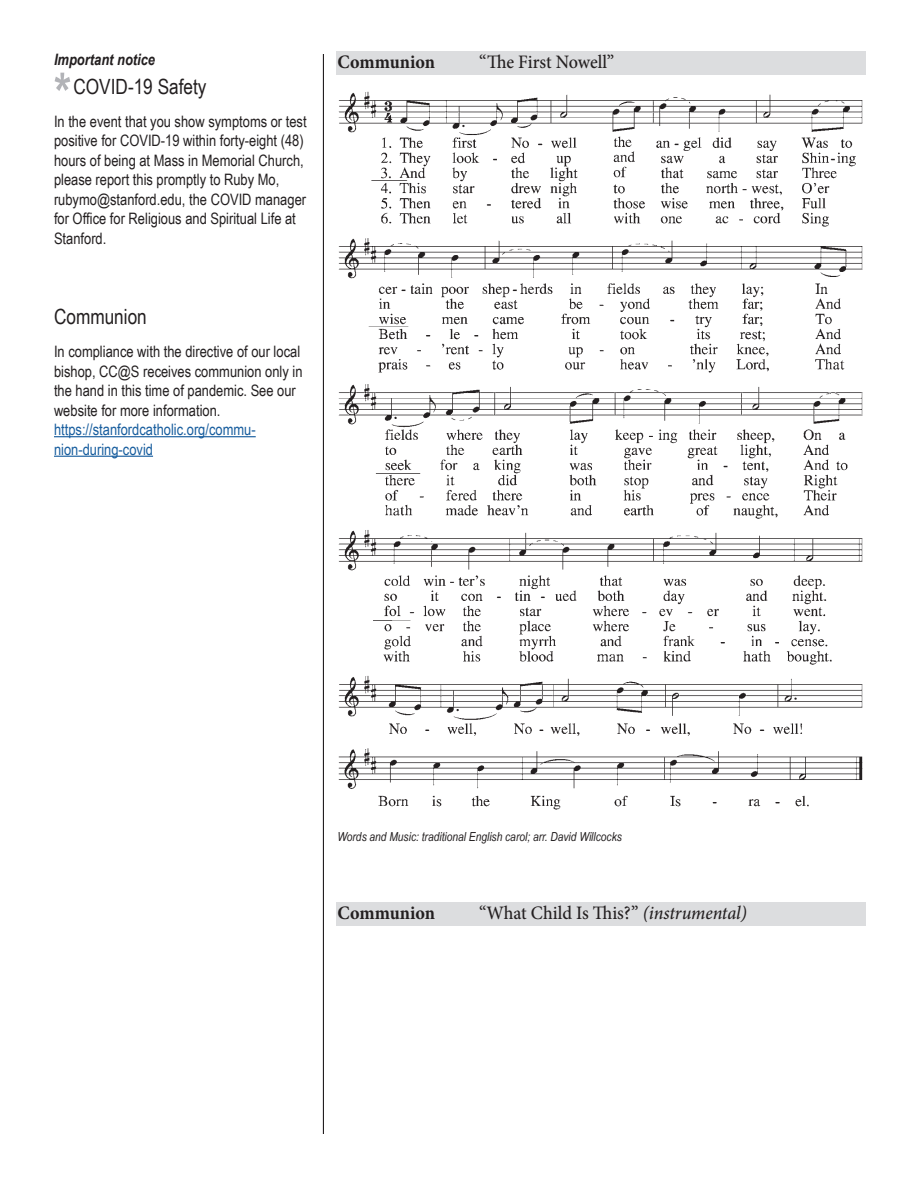
<style>
.page{position:relative;width:918px;height:1188px;background:#fff}
.page>*{position:absolute;margin:0;border:0;box-sizing:border-box;transform-origin:0 0}
.t1{font:700 54px "Arial Narrow";color:#b2b3b7}
.announcement_label{font:21px "Arial Narrow";color:#231f20}
.Music_Label{font:500 19.05px "Minion Pro";letter-spacing:-.005em;color:#231f20;scale:.95 1}
.Music_Label-2{font:700 19.05px "Minion Pro";color:#231f20;scale:.95 1}
.announcement_text{font:15.75px/19.5px "Arial Narrow";color:#231f20}
.announcement_highlig{font:italic 700 15.75px "Arial Narrow";color:#231f20}
.music_credit{font:italic 12.45px "Arial Narrow";color:#231f20}
.s1{color:#175d9e}
.s2{font-style:italic}
</style>
<div class="page">
<hr style="left:323px;top:54px;width:1px;height:1080px;background:#231f20">
<div style="left:336px;top:902px;width:530px;height:24px;background:#dcdddf"></div>
<hr style="left:54px;top:436px;width:202px;height:1px;background:#175d9e">
<hr style="left:54px;top:456px;width:99px;height:1px;background:#175d9e">
<div style="left:336px;top:51px;width:530px;height:24px;background:#dcdddf"></div>
<img style="left:338px;top:91px;width:525px;height:719px">
<p class="announcement_highlig" style="left:54px;top:48px;width:103px">Important notice</p>
<p class="t1" style="left:54px;top:52px;width:19px">*</p>
<p class="announcement_label" style="left:73px;top:71px;width:135px">COVID-19 Safety</p>
<p class="announcement_text" style="left:54px;top:111px;width:254px">In the event that you show symptoms or test positive for COVID-19 within forty-eight (48) hours of being at Mass in Memorial Church, please report this promptly to Ruby Mo, rubymo@stanford.edu, the COVID manager for Office for Religious and Spiritual Life at Stanford.</p>
<p class="announcement_label" style="left:54px;top:301px;width:94px">Communion</p>
<p class="announcement_text" style="left:54px;top:341px;width:250px">In compliance with the directive of our local bishop, CC@S receives communion only in the hand in this time of pandemic. See our website for more information. <span class="s1">https://stanfordcatholic.org/commu&shy;nion-during-covid</span></p>
<p class="Music_Label-2" style="left:338px;top:48px;width:104px">Communion</p>
<p class="Music_Label" style="left:479px;top:49px;width:144px">“The First Nowell”</p>
<p class="music_credit" style="left:338px;top:828px;width:286px">Words and Music: traditional English carol; arr. David Willcocks</p>
<p class="Music_Label-2" style="left:338px;top:900px;width:104px">Communion</p>
<p class="Music_Label" style="left:479px;top:900px;width:283px">“What Child Is This?” <span class="s2">(instrumental)</span></p>
</div>
